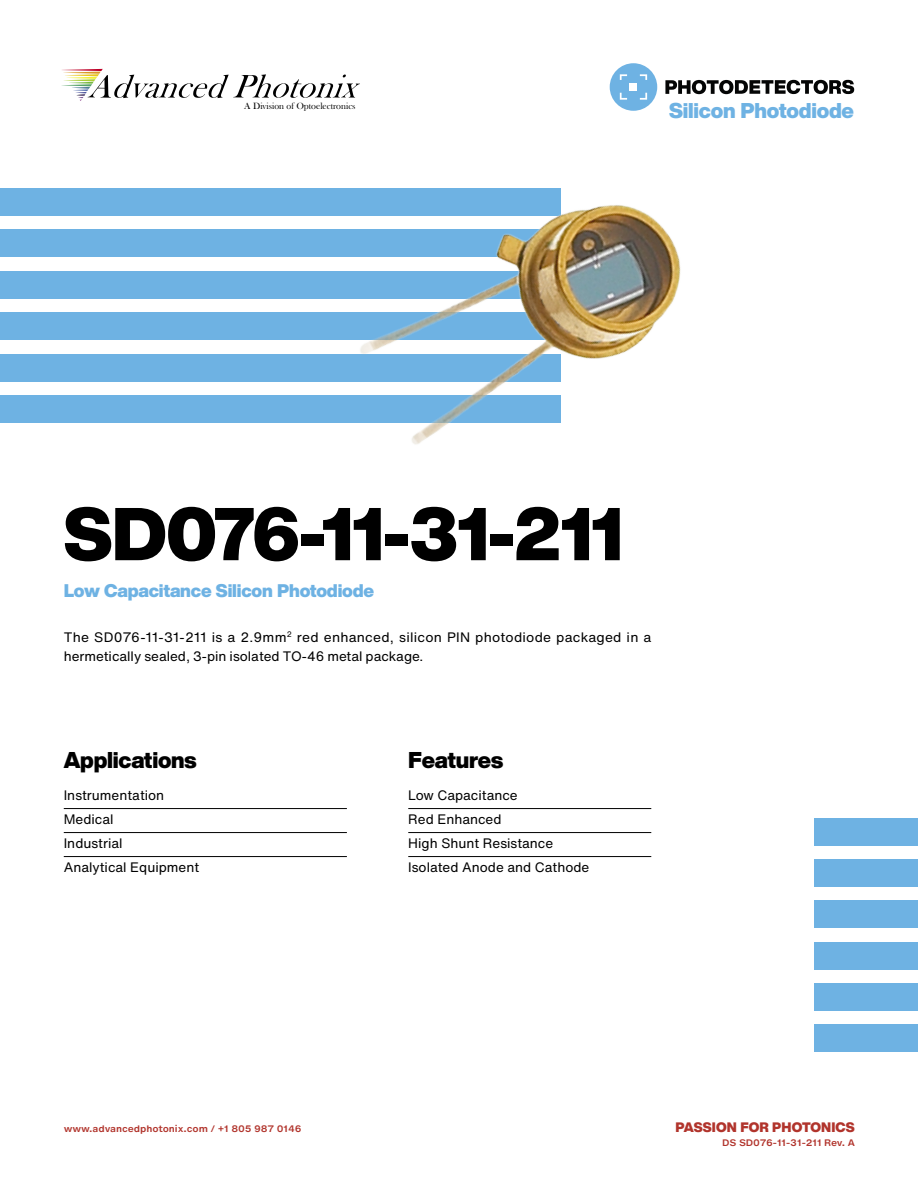
<style>
.page{position:relative;width:918px;height:1188px;background:#fff}
.page>*{position:absolute;margin:0;border:0;box-sizing:border-box;transform-origin:0 0}
.t1{font:900 73.35px "Helvetica Now Display";letter-spacing:-.015em;color:#000}
.t2{font:900 22.5px "Helvetica Now Display";letter-spacing:-.01em;color:#000}
.t3{font:900 21px "Helvetica Now Display";letter-spacing:-.01em;color:#6eb2e3}
.t4{font:900 18px "Helvetica Now Display";letter-spacing:-.01em;color:#6eb2e3}
.t5{font:13.5px/24px "Helvetica Now Text";color:#000}
.t6{font:900 13.5px "Helvetica Now Display";letter-spacing:.01em;color:#b1342c}
.t7{font:9.45px "Baskerville Old Face";color:#000}
.t8{font:9px "Helvetica Now Var";letter-spacing:-.01em;color:#b1342c}
</style>
<div class="page">
<svg style="left:61px;top:69px;width:137px;height:32px"></svg>
<div style="left:0;top:395px;width:560px;height:28px;background:#6eb2e3"></div>
<div style="left:814px;top:1025px;width:104px;height:27px;background:#6eb2e3"></div>
<div style="left:0;top:354px;width:560px;height:27px;background:#6eb2e3"></div>
<div style="left:814px;top:983px;width:104px;height:28px;background:#6eb2e3"></div>
<div style="left:0;top:313px;width:560px;height:27px;background:#6eb2e3"></div>
<div style="left:814px;top:942px;width:104px;height:27px;background:#6eb2e3"></div>
<div style="left:0;top:271px;width:560px;height:28px;background:#6eb2e3"></div>
<div style="left:814px;top:901px;width:104px;height:27px;background:#6eb2e3"></div>
<div style="left:0;top:230px;width:560px;height:27px;background:#6eb2e3"></div>
<div style="left:814px;top:859px;width:104px;height:28px;background:#6eb2e3"></div>
<div style="left:0;top:188px;width:560px;height:28px;background:#6eb2e3"></div>
<div style="left:814px;top:818px;width:104px;height:27px;background:#6eb2e3"></div>
<hr style="left:64px;top:808px;width:283px;height:1px;background:#000">
<hr style="left:64px;top:832px;width:283px;height:1px;background:#000">
<hr style="left:64px;top:856px;width:283px;height:1px;background:#000">
<hr style="left:408px;top:808px;width:243px;height:1px;background:#000">
<hr style="left:408px;top:832px;width:243px;height:1px;background:#000">
<hr style="left:408px;top:856px;width:243px;height:1px;background:#000">
<img style="left:198px;top:63px;width:657px;height:382px">
<p class="t7" style="left:244px;top:100px;width:113px">A Division of Optoelectronics</p>
<h3 class="t3" style="left:669px;top:96px;width:187px">Silicon Photodiode</h3>
<h1 class="t1" style="left:64px;top:484px;width:561px">SD076-11-31-211</h1>
<h3 class="t4" style="left:64px;top:579px;width:312px">Low Capacitance Silicon Photodiode</h3>
<p class="t5" style="left:64px;top:627px;width:589px;line-height:19.5px">The SD076-11-31-211 is a 2.9mm<sup>2</sup> red enhanced, silicon PIN photodiode packaged in a hermetically sealed, 3-pin isolated TO-46 metal package.</p>
<h2 class="t2" style="left:64px;top:745px;width:134px">Applications</h2>
<p class="t5" style="left:64px;top:783px;width:137px">Instrumentation<br>Medical<br>Industrial<br>Analytical Equipment</p>
<h2 class="t2" style="left:408px;top:745px;width:97px">Features</h2>
<p class="t5" style="left:408px;top:783px;width:183px">Low Capacitance<br>Red Enhanced<br>High Shunt Resistance<br>Isolated Anode and Cathode</p>
<p class="t8" style="left:64px;top:1123px;width:239px">www.advancedphotonix.com / +1 805 987 0146</p>
<p class="t6" style="left:676px;top:1118px;width:181px">PASSION FOR PHOTONICS</p>
<p class="t8" style="left:722px;top:1137px;width:134px">DS SD076-11-31-211 Rev. A</p>
</div>
